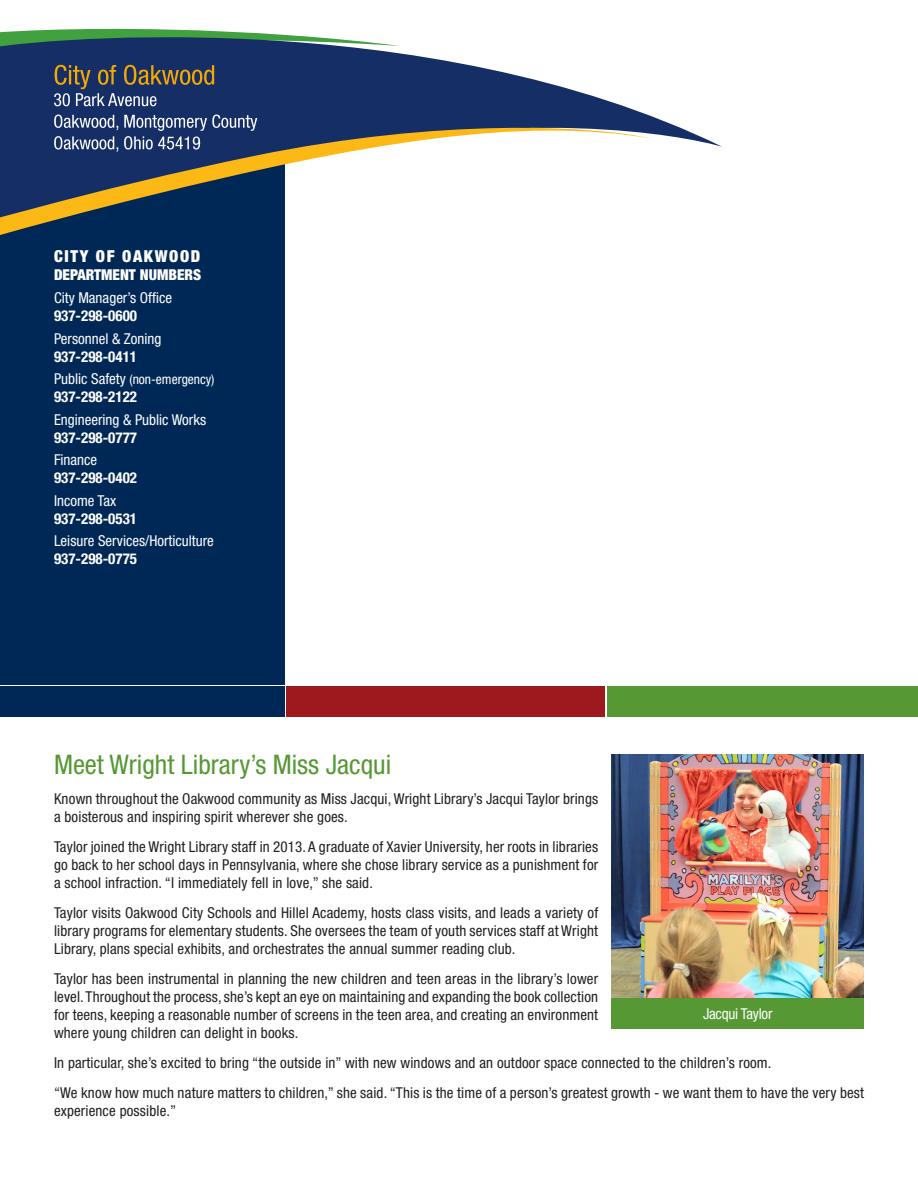
<style>
.page{position:relative;width:918px;height:1188px;background:#fff}
.page>*{position:absolute;margin:0;border:0;box-sizing:border-box;transform-origin:0 0}
.School_Head{font:condensed 27px "Helvetica Neue LT Std";color:#569834}
.Body_Copy_small{font:900 condensed 16.5px "Helvetica Neue LT Std";letter-spacing:.1em;color:#fff}
.School_Head-2{font:condensed 15px/18px "Helvetica Neue LT Std";letter-spacing:.01em;color:#231f20;text-align:justify}
.Body_Copy_small-2{font:condensed 15px/18px "Helvetica Neue LT Std";color:#fff}
.Body_Copy_small-3{font:700 condensed 15px/18px "Helvetica Neue LT Std";color:#fff}
.Body_Copy_small-4{font:900 condensed 15px "Helvetica Neue LT Std";color:#fff}
.Body_Copy_small-5{font:condensed 13.5px "Helvetica Neue LT Std";color:#fff}
.s1{font-weight:700}
.s2{font-size:15px}
.s3{font-weight:400}
</style>
<div class="page">
<div style="left:0;top:151px;width:284px;height:534px;background:#002856"></div>
<svg style="left:0;top:53px;width:722px;height:94px;fill:#152e66"></svg>
<svg style="left:0;top:116px;width:652px;height:152px"></svg>
<svg style="left:54px;top:115px;width:203px;height:37px;background:#425683"></svg>
<svg style="left:0;top:28px;width:401px;height:78px;background:#36506d"></svg>
<div style="left:0;top:687px;width:284px;height:30px;background:#002856"></div>
<div style="left:286px;top:687px;width:319px;height:30px;background:#9e191d"></div>
<div style="left:607px;top:687px;width:311px;height:30px;background:#569834"></div>
<img style="left:612px;top:755px;width:252px;height:244px">
<div style="left:612px;top:999px;width:252px;height:30px;background:#569834"></div>
<p class="Body_Copy_small" style="left:54px;top:246px;width:148px">CITY OF OAKWOOD</p>
<p class="Body_Copy_small-4" style="left:54px;top:266px;width:149px">DEPARTMENT NUMBERS</p>
<p class="Body_Copy_small-2" style="left:54px;top:289px;width:120px">City Manager’s Office<br><span class="s1">937-298-0600</span></p>
<p class="Body_Copy_small-2" style="left:54px;top:329px;width:109px">Personnel &amp; Zoning<br><span class="s1">937-298-0411</span></p>
<p class="Body_Copy_small-5" style="left:54px;top:372px;width:162px"><span class="s2">Public Safety</span> (non-emergency)</p>
<p class="Body_Copy_small-3" style="left:54px;top:388px;width:85px">937-298-2122</p>
<p class="Body_Copy_small-2" style="left:54px;top:410px;width:154px">Engineering &amp; Public Works<br><span class="s1">937-298-0777</span></p>
<p class="Body_Copy_small-3" style="left:54px;top:451px;width:85px"><span class="s3">Finance<br></span>937-298-0402</p>
<p class="Body_Copy_small-3" style="left:54px;top:491px;width:85px"><span class="s3">Income Tax<br></span>937-298-0531</p>
<p class="Body_Copy_small-2" style="left:54px;top:532px;width:161px">Leisure Services/Horticulture<br><span class="s1">937-298-0775</span></p>
<p class="School_Head" style="left:54px;top:749px;width:339px">Meet Wright Library’s Miss Jacqui</p>
<p class="School_Head-2" style="left:54px;top:790px;width:546px">Known throughout the Oakwood community as Miss Jacqui, Wright Library’s Jacqui Taylor brings a boisterous and inspiring spirit wherever she goes.</p>
<p class="School_Head-2" style="left:54px;top:838px;width:546px">Taylor joined the Wright Library staff in 2013. A graduate of Xavier University, her roots in libraries go back to her school days in Pennsylvania, where she chose library service as a punishment for a school infraction. “I immediately fell in love,” she said.</p>
<p class="School_Head-2" style="left:54px;top:904px;width:546px">Taylor visits Oakwood City Schools and Hillel Academy, hosts class visits, and leads a variety of library programs for elementary students. She oversees the team of youth services staff at Wright Library, plans special exhibits, and orchestrates the annual summer reading club.</p>
<p class="School_Head-2" style="left:54px;top:970px;width:546px">Taylor has been instrumental in planning the new children and teen areas in the library’s lower level. Throughout the process, she’s kept an eye on maintaining and expanding the book collection for teens, keeping a reasonable number of screens in the teen area, and creating an environment where young children can delight in books.</p>
<p class="School_Head-2" style="left:54px;top:1054px;width:719px">In particular, she’s excited to bring “the outside in” with new windows and an outdoor space connected to the children’s room.</p>
<p class="School_Head-2" style="left:54px;top:1084px;width:812px">“We know how much nature matters to children,” she said. “This is the time of a person’s greatest growth - we want them to have the very best experience possible.”</p>
<p class="Body_Copy_small-2" style="left:703px;top:1005px;width:71px">Jacqui Taylor</p>
</div>
